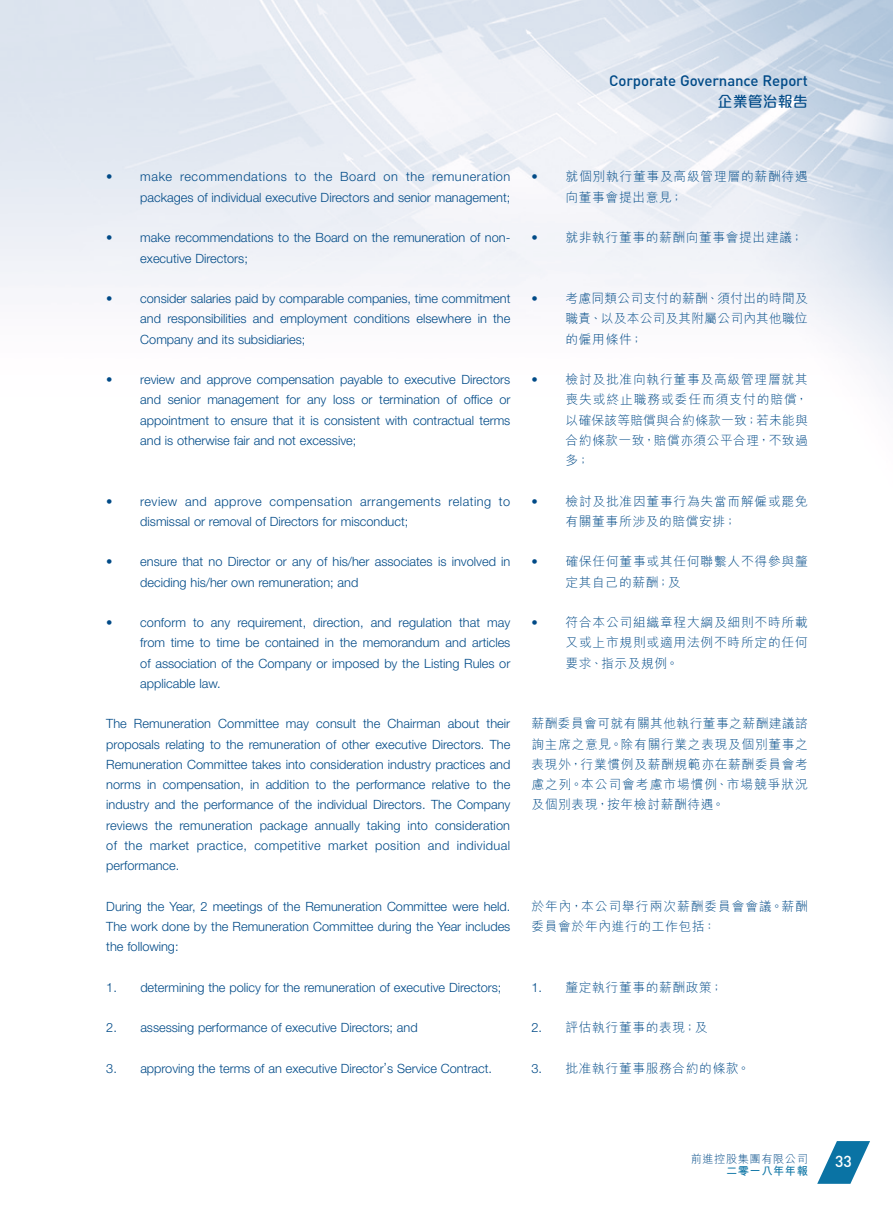
<style>
.page{position:relative;width:893px;height:1212px;background:#fff}
.page>*{position:absolute;margin:0;border:0;box-sizing:border-box;transform-origin:0 0}
.t1{font:500 15.75px "DIN";color:#fff}
.t2{font:500 15px "DIN";letter-spacing:-.005em;color:#004a87}
.t3{font:500 15px "M Elle HK";letter-spacing:.005em;color:#004a87}
.Body_Text{font:300 12.75px/20.2px "Helvetica Neue LT Std";color:#004a87;text-align:justify}
.C_Body_Text{font:300 12.75px/20.2px "M Hei HK";letter-spacing:.05em;color:#004a87;text-align:justify}
.Body_Text-2{font:300 12.75px/20.2px "Helvetica Neue LT Std";letter-spacing:.035em;color:#004a87}
.C_Body_Text-2{font:300 12.75px/20.2px "M Hei HK";letter-spacing:.075em;color:#004a87}
.t4{font:300 11.25px "M Hei HK";letter-spacing:.045em;color:#004a87}
.t5{font:700 11.25px "M Hei HK";letter-spacing:.045em;color:#0a73a4}
.s1{font-family:"Helvetica Neue LT Std"}
</style>
<div class="page">
<img style="left:0;top:0;width:893px;height:389px">
<svg style="left:817px;top:1141px;width:53px;height:43px"></svg>
<p class="t2" style="left:609px;top:71px;width:200px">Corporate Governance Report</p>
<p class="t3" style="left:718px;top:94px;width:92px">企業管治報告</p>
<p class="Body_Text" style="left:106px;top:167px;width:406px;text-align:right">• make recommendations to the Board on the remuneration packages of individual executive Directors and senior management;</p>
<p class="Body_Text" style="left:140px;top:227px;width:372px;text-indent:-34px">• make recommendations to the Board on the remuneration of non&shy;executive Directors;</p>
<p class="Body_Text" style="left:140px;top:288px;width:372px;text-indent:-34px">• consider salaries paid by comparable companies, time commitment and responsibilities and employment conditions elsewhere in the Company and its subsidiaries;</p>
<p class="Body_Text" style="left:140px;top:369px;width:372px;text-indent:-34px">• review and approve compensation payable to executive Directors and senior management for any loss or termination of office or appointment to ensure that it is consistent with contractual terms and is otherwise fair and not excessive;</p>
<p class="Body_Text-2" style="left:140px;top:491px;width:371px;text-indent:-34px">• review and approve compensation arrangements relating to dismissal or removal of Directors for misconduct;</p>
<p class="Body_Text" style="left:140px;top:551px;width:372px;text-indent:-34px">• ensure that no Director or any of his/her associates is involved in deciding his/her own remuneration; and</p>
<p class="Body_Text" style="left:140px;top:612px;width:372px;text-indent:-34px">• conform to any requirement, direction, and regulation that may from time to time be contained in the memorandum and articles of association of the Company or imposed by the Listing Rules or applicable law.</p>
<p class="Body_Text" style="left:106px;top:713px;width:406px">The Remuneration Committee may consult the Chairman about their proposals relating to the remuneration of other executive Directors. The Remuneration Committee takes into consideration industry practices and norms in compensation, in addition to the performance relative to the industry and the performance of the individual Directors. The Company reviews the remuneration package annually taking into consideration of the market practice, competitive market position and individual performance.</p>
<p class="Body_Text" style="left:106px;top:896px;width:406px">During the Year, 2 meetings of the Remuneration Committee were held.<br>The work done by the Remuneration Committee during the Year includes the following:</p>
<p class="Body_Text" style="left:106px;top:977px;width:397px">1. determining the policy for the remuneration of executive Directors;</p>
<p class="Body_Text" style="left:106px;top:1017px;width:313px">2. assessing performance of executive Directors; and</p>
<p class="Body_Text" style="left:106px;top:1058px;width:387px">3. approving the terms of an executive Director’s Service Contract.</p>
<p class="C_Body_Text" style="left:566px;top:166px;width:244px;text-indent:-34px"><span class="s1">•</span> 就個別執行董事及高級管理層的薪酬待遇向董事會提出意見；</p>
<p class="C_Body_Text" style="left:531px;top:227px;width:273px"><span class="s1">•</span> 就非執行董事的薪酬向董事會提出建議；</p>
<p class="C_Body_Text" style="left:566px;top:288px;width:244px;text-indent:-34px"><span class="s1">•</span> 考慮同類公司支付的薪酬、須付出的時間及職責、以及本公司及其附屬公司內其他職位的僱用條件；</p>
<p class="C_Body_Text" style="left:566px;top:369px;width:244px;text-indent:-34px"><span class="s1">•</span> 檢討及批准向執行董事及高級管理層就其喪失或終止職務或委任而須支付的賠償，以確保該等賠償與合約條款一致；若未能與合約條款一致，賠償亦須公平合理，不致過多；</p>
<p class="C_Body_Text" style="left:566px;top:490px;width:244px;text-indent:-34px"><span class="s1">•</span> 檢討及批准因董事行為失當而解僱或罷免有關董事所涉及的賠償安排；</p>
<p class="C_Body_Text" style="left:566px;top:551px;width:244px;text-indent:-34px"><span class="s1">•</span> 確保任何董事或其任何聯繫人不得參與釐定其自己的薪酬；及</p>
<p class="C_Body_Text" style="left:566px;top:612px;width:244px;text-indent:-34px"><span class="s1">•</span> 符合本公司組織章程大綱及細則不時所載又或上市規則或適用法例不時所定的任何要求、指示及規例。</p>
<p class="C_Body_Text" style="left:531px;top:713px;width:278px">薪酬委員會可就有關其他執行董事之薪酬建議諮詢主席之意見。除有關行業之表現及個別董事之表現外，行業慣例及薪酬規範亦在薪酬委員會考慮之列。本公司會考慮市場慣例、市場競爭狀況及個別表現，按年檢討薪酬待遇。</p>
<p class="C_Body_Text-2" style="left:531px;top:895px;width:278px">於年內，本公司舉行兩次薪酬委員會會議。薪酬委員會於年內進行的工作包括：</p>
<p class="C_Body_Text" style="left:531px;top:976px;width:193px"><span class="s1">1.</span> 釐定執行董事的薪酬政策；</p>
<p class="C_Body_Text" style="left:531px;top:1017px;width:177px"><span class="s1">2.</span> 評估執行董事的表現；及</p>
<p class="C_Body_Text" style="left:531px;top:1057px;width:220px"><span class="s1">3.</span> 批准執行董事服務合約的條款。</p>
<p class="t4" style="left:691px;top:1153px;width:119px">前進控股集團有限公司</p>
<p class="t5" style="left:726px;top:1163px;width:83px">二零一八年年報</p>
<p class="t1" style="left:835px;top:1151px;width:18px">33</p>
</div>
